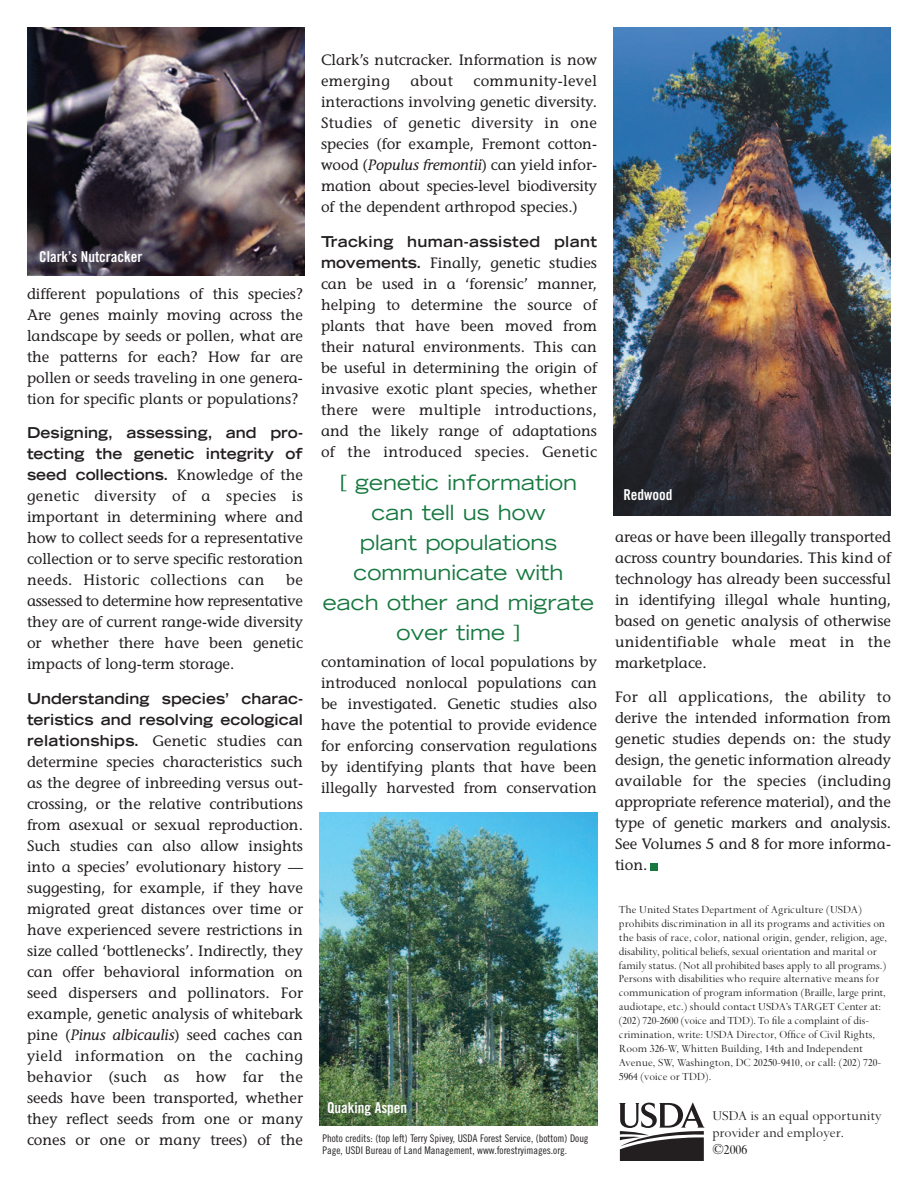
<style>
.page{position:relative;width:918px;height:1188px;background:#fff}
.page>*{position:absolute;margin:0;border:0;box-sizing:border-box;transform-origin:0 0}
.t1{font:expanded 21px/30px "Trade Gothic LH";color:#16783f;text-align:center}
.t2{font:15px/21px "Stone Informal";color:#231f20;text-align:justify}
.t3{font:700 expanded 15px/21px "Trade Gothic LH";color:#231f20;text-align:justify}
.t4{font:15px/17px "Spectrum";color:#231f20}
.t5{font:15px "Trade Gothic Bold Cond Twenty";color:#fff}
.t6{font:700 expanded 15px "Trade Gothic LH";letter-spacing:.02em;color:#231f20}
.t7{font:12px/14px "Spectrum";color:#231f20}
.t8{font:10.5px/12.6px "Trade Gothic Cond Eighteen";color:#231f20}
.s1{font-family:"Stone Informal";font-weight:400;font-stretch:normal}
.s2{font-family:"Trade Gothic LH";font-weight:700;font-stretch:expanded}
.s3{font-style:italic}
</style>
<div class="page">
<svg style="left:619px;top:1102px;width:86px;height:59px"></svg>
<img style="left:27px;top:27px;width:277px;height:249px">
<img style="left:320px;top:812px;width:277px;height:314px">
<div style="left:651px;top:864px;width:7px;height:7px;background:#16783f"></div>
<img style="left:613px;top:27px;width:278px;height:489px">
<p class="t5" style="left:39px;top:252px;width:105px">Clark’s Nutcracker</p>
<p class="t2" style="left:27px;top:285px;width:277px">different populations of this species?<br>Are genes mainly moving across the landscape by seeds or pollen, what are the patterns for each? How far are pollen or seeds traveling in one genera&shy;tion for specific plants or populations?</p>
<p class="t3" style="left:27px;top:424px;width:278px">Designing, assessing, and pro&shy;tecting the genetic integrity of seed collections. <span class="s1">Knowledge of the</span></p>
<p class="t2" style="left:27px;top:487px;width:278px">genetic diversity of a species is important in determining where and how to collect seeds for a representative collection or to serve specific restoration needs. Historic collections can</p>
<p class="t2" style="left:27px;top:571px;width:278px;text-indent:259px">be assessed to determine how representative they are of current range-wide diversity or whether there have been genetic impacts of long-term storage.</p>
<p class="t3" style="left:27px;top:689px;width:278px">Understanding species’ charac&shy;teristics and resolving ecological</p>
<p class="t2" style="left:27px;top:732px;width:278px"><span class="s2">relationships.</span> Genetic studies can determine species characteristics such as the degree of inbreeding versus out&shy;crossing, or the relative contributions from asexual or sexual reproduction.<br>Such studies can also allow insights into a species’ evolutionary history — suggesting, for example, if they have migrated great distances over time or have experienced severe restrictions in size called ‘bottlenecks’. Indirectly, they can offer behavioral information on seed dispersers and pollinators. For example, genetic analysis of whitebark pine (<span class="s3">Pinus albicaulis</span>) seed caches can yield information on the caching behavior (such as how far the seeds have been transported, whether they reflect seeds from one or many cones or one or many trees) of the</p>
<p class="t2" style="left:321px;top:51px;width:278px">Clark’s nutcracker. Information is now emerging</p>
<p class="t2" style="left:321px;top:72px;width:278px;text-indent:152px">community-level interactions involving genetic diversity.<br>Studies of genetic diversity in one species (for example, Fremont cotton&shy;wood (<span class="s3">Populus fremontii</span>) can yield infor&shy;mation about species-level biodiversity of the dependent arthropod species.)</p>
<p class="t6" style="left:321px;top:236px;width:277px">Tracking human-assisted plant</p>
<p class="t2" style="left:321px;top:253px;width:278px"><span class="s2">movements.</span> Finally, genetic studies can be used in a ‘forensic’ manner, helping to determine the source of plants that have been moved from their natural environments. This can be useful in determining the origin of invasive exotic plant species, whether there were multiple introductions, and the likely range of adaptations of the introduced species. Genetic</p>
<p class="t2" style="left:410px;top:72px;width:44px">about</p>
<h1 class="t1" style="left:323px;top:470px;width:273px">[ genetic information can tell us how<br>plant populations communicate with each other and migrate over time ]</h1>
<p class="t2" style="left:321px;top:652px;width:278px">contamination of local populations by introduced nonlocal populations can be investigated. Genetic studies also have the potential to provide evidence for enforcing conservation regulations by identifying plants that have been illegally harvested from conservation</p>
<p class="t5" style="left:327px;top:1102px;width:82px">Quaking Aspen</p>
<p class="t8" style="left:323px;top:1132px;width:268px">Photo credits: (top left) Terry Spivey, USDA Forest Service, (bottom) Doug<br>Page, USDI Bureau of Land Management, www.forestryimages.org.</p>
<p class="t5" style="left:623px;top:490px;width:51px">Redwood</p>
<p class="t2" style="left:615px;top:527px;width:278px">areas or have been illegally transported across country boundaries. This kind of technology has already been successful in identifying illegal whale hunting, based on genetic analysis of otherwise unidentifiable whale meat in the marketplace.</p>
<p class="t2" style="left:615px;top:688px;width:278px">For all applications, the ability to derive the intended information from genetic studies depends on: the study design, the genetic information already available for the species (including appropriate reference material), and the type of genetic markers and analysis.<br>See Volumes 5 and 8 for more informa&shy;tion.</p>
<p class="t7" style="left:619px;top:904px;width:270px">The United States Department of Agriculture (USDA) prohibits discrimination in all its programs and activities on the basis of race, color, national origin, gender, religion, age, disability, political beliefs, sexual orientation and marital or family status. (Not all prohibited bases apply to all programs.)<br>Persons with disabilities who require alternative means for communication of program information (Braille, large print, audiotape, etc.) should contact USDA’s TARGET Center at: (202) 720-2600 (voice and TDD). To file a complaint of dis&shy;crimination, write: USDA Director, Office of Civil Rights, Room 326-W, Whitten Building, 14th and Independent Avenue, SW, Washington, DC 20250-9410, or call: (202) 720- 5964 (voice or TDD).</p>
<p class="t4" style="left:712px;top:1109px;width:171px">USDA is an equal opportunity provider and employer. ©2006</p>
</div>
